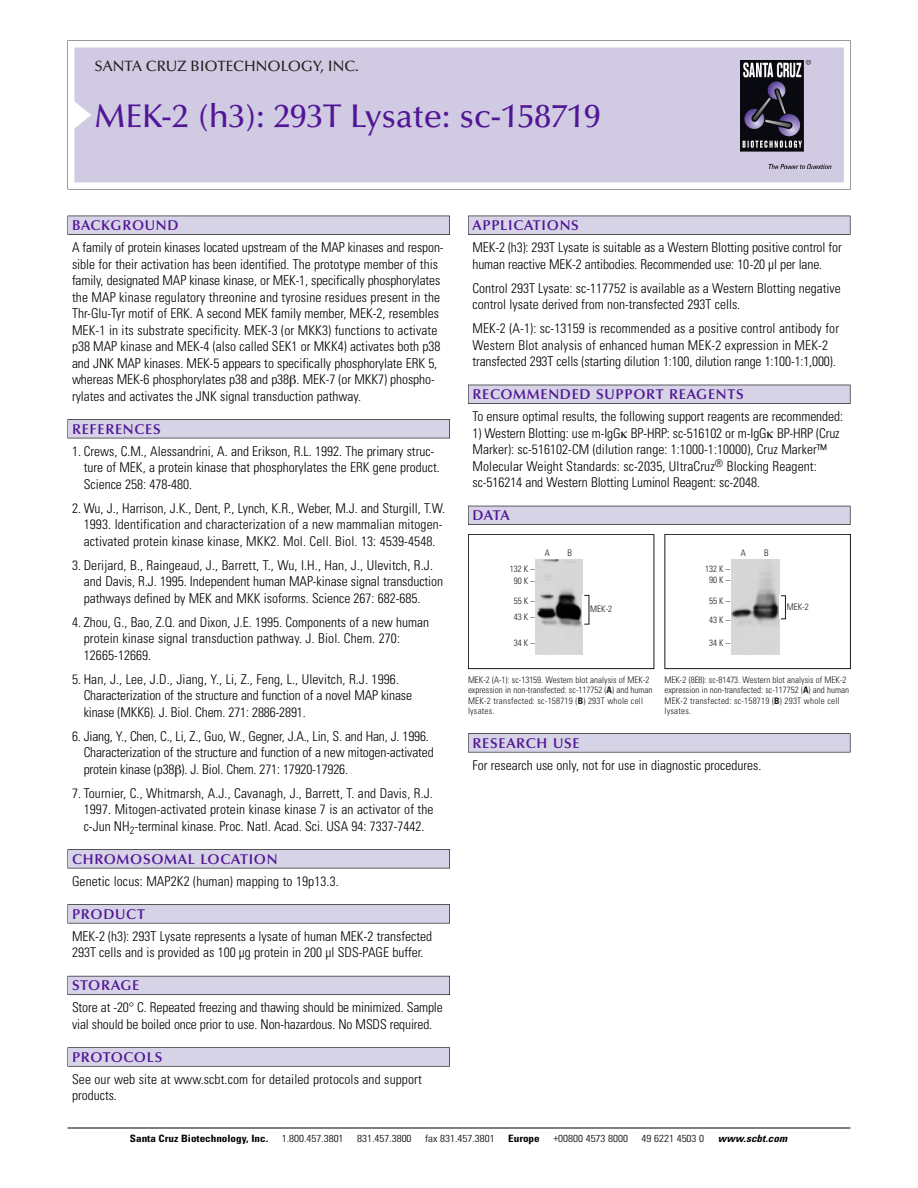
<style>
.page{position:relative;width:918px;height:1188px;background:#fff}
.page>*{position:absolute;margin:0;border:0;box-sizing:border-box;transform-origin:0 0}
.t1{font:500 33px "Optima";color:#511695}
.t2{font:500 15px "Optima";color:#231f20}
.t3{font:600 14.25px "Optima";letter-spacing:.05em;color:#511695}
.t4{font:300 condensed 13.5px/16.5px "Univers";color:#000}
.t5{font:300 condensed 10.2px "Univers";color:#000;scale:1.1 1}
.t6{font:700 condensed 10.2px "Univers";color:#000;scale:1.1 1}
.t7{font:italic 700 condensed 10.2px "Univers";letter-spacing:.005em;color:#000;scale:1.1 1}
.t8{font:9px/10.5px "Univers Condensed Light+ISDKNO";color:#191919}
.t9{font:9px/10.5px "Univers Condensed Light+CUHBWM";color:#191919}
.s1{font-family:"Univers Condensed Bold+KDZGBY"}
.s2{font-family:"Univers Condensed Bold+VWDSFQ"}
</style>
<div class="page">
<svg style="left:68px;top:40px;width:783px;height:149px"></svg>
<div style="left:74px;top:47px;width:770px;height:135px;background:#d1cae3"></div>
<img style="left:741px;top:60px;width:90px;height:108px">
<div style="left:68px;top:216px;width:382px;height:19px;background:#525155"></div>
<div style="left:68px;top:216px;width:381px;height:18px;background:#d7d3e7"></div>
<div style="left:68px;top:419px;width:382px;height:19px;background:#525155"></div>
<div style="left:68px;top:420px;width:381px;height:18px;background:#d7d3e7"></div>
<div style="left:68px;top:849px;width:382px;height:19px;background:#545357"></div>
<div style="left:68px;top:850px;width:381px;height:18px;background:#d7d3e7"></div>
<div style="left:68px;top:904px;width:382px;height:19px;background:#575759"></div>
<div style="left:68px;top:905px;width:381px;height:18px;background:#d7d3e7"></div>
<div style="left:68px;top:976px;width:382px;height:19px;background:#5b5a62"></div>
<div style="left:68px;top:976px;width:381px;height:18px;background:#d7d3e7"></div>
<div style="left:68px;top:1047px;width:382px;height:20px;background:#626263"></div>
<div style="left:68px;top:1048px;width:381px;height:18px;background:#d7d3e7"></div>
<hr style="left:68px;top:1128px;width:782px;height:1px;background:#000">
<div style="left:468px;top:216px;width:382px;height:19px;background:#525155"></div>
<div style="left:468px;top:216px;width:382px;height:18px;background:#d7d3e7"></div>
<div style="left:468px;top:385px;width:382px;height:19px;background:#515055"></div>
<div style="left:468px;top:385px;width:382px;height:18px;background:#d7d3e7"></div>
<div style="left:468px;top:506px;width:382px;height:19px;background:#525158"></div>
<div style="left:468px;top:506px;width:382px;height:18px;background:#d7d3e7"></div>
<div style="left:468px;top:733px;width:382px;height:19px;background:#575759"></div>
<div style="left:468px;top:734px;width:382px;height:18px;background:#d7d3e7"></div>
<div style="left:468px;top:534px;width:186px;height:135px;border:1px solid #191919"></div>
<img style="left:536px;top:559px;width:47px;height:96px">
<div style="left:664px;top:534px;width:187px;height:135px;border:1px solid #191919"></div>
<img style="left:731px;top:559px;width:48px;height:96px">
<div style="left:781px;top:596px;width:5px;height:23px;border:1px solid #191919"></div>
<p class="t2" style="left:94px;top:61px;width:266px">SANTA CRUZ BIOTECHNOLOGY, INC.</p>
<h1 class="t1" style="left:94px;top:103px;width:508px">MEK-2 (h3): 293T Lysate: sc-158719</h1>
<p class="t3" style="left:72px;top:219px;width:108px">BACKGROUND</p>
<p class="t4" style="left:72px;top:240px;width:373px">A family of protein kinases located upstream of the MAP kinases and respon&shy;sible for their activation has been identified. The prototype member of this family, designated MAP kinase kinase, or MEK-1, specifically phosphorylates the MAP kinase regulatory threonine and tyrosine residues present in the Thr-Glu-Tyr motif of ERK. A second MEK family member, MEK-2, resembles MEK-1 in its substrate specificity. MEK-3 (or MKK3) functions to activate p38 MAP kinase and MEK-4 (also called SEK1 or MKK4) activates both p38 and JNK MAP kinases. MEK-5 appears to specifically phosphorylate ERK 5, whereas MEK-6 phosphorylates p38 and p38 . MEK-7 (or MKK7) phospho&shy;rylates and activates the JNK signal transduction pathway.</p>
<p class="t3" style="left:72px;top:423px;width:90px">REFERENCES</p>
<p class="t4" style="left:84px;top:444px;width:358px;text-indent:-12px">1. Crews, C.M., Alessandrini, A. and Erikson, R.L. 1992. The primary struc&shy;ture of MEK, a protein kinase that phosphorylates the ERK gene product.<br>Science 258: 478-480.</p>
<p class="t4" style="left:84px;top:501px;width:363px;text-indent:-12px">2. Wu, J., Harrison, J.K., Dent, P., Lynch, K.R., Weber, M.J. and Sturgill, T.W.<br>1993. Identification and characterization of a new mammalian mitogen&shy;activated protein kinase kinase, MKK2. Mol. Cell. Biol. 13: 4539-4548.</p>
<p class="t4" style="left:84px;top:558px;width:361px;text-indent:-12px">3. Derijard, B., Raingeaud, J., Barrett, T., Wu, I.H., Han, J., Ulevitch, R.J. and Davis, R.J. 1995. Independent human MAP-kinase signal transduction pathways defined by MEK and MKK isoforms. Science 267: 682-685.</p>
<p class="t4" style="left:84px;top:615px;width:347px;text-indent:-12px">4. Zhou, G., Bao, Z.Q. and Dixon, J.E. 1995. Components of a new human protein kinase signal transduction pathway. J. Biol. Chem. 270:<br>12665-12669.</p>
<p class="t4" style="left:84px;top:672px;width:330px;text-indent:-12px">5. Han, J., Lee, J.D., Jiang, Y., Li, Z., Feng, L., Ulevitch, R.J. 1996.<br>Characterization of the structure and function of a novel MAP kinase kinase (MKK6). J. Biol. Chem. 271: 2886-2891.</p>
<p class="t4" style="left:84px;top:729px;width:351px;text-indent:-12px">6. Jiang, Y., Chen, C., Li, Z., Guo, W., Gegner, J.A., Lin, S. and Han, J. 1996.<br>Characterization of the structure and function of a new mitogen-activated protein kinase (p38 ). J. Biol. Chem. 271: 17920-17926.</p>
<p class="t4" style="left:84px;top:786px;width:351px;text-align:justify;text-indent:-12px">7. Tournier, C., Whitmarsh, A.J., Cavanagh, J., Barrett, T. and Davis, R.J.<br>1997. Mitogen-activated protein kinase kinase 7 is an activator of the c-Jun NH<sub>2</sub>-terminal kinase. Proc. Natl. Acad. Sci. USA 94: 7337-7442.</p>
<p class="t3" style="left:72px;top:853px;width:207px">CHROMOSOMAL LOCATION</p>
<p class="t4" style="left:72px;top:874px;width:268px">Genetic locus: MAP2K2 (human) mapping to 19p13.3.</p>
<p class="t3" style="left:72px;top:908px;width:74px">PRODUCT</p>
<p class="t4" style="left:72px;top:929px;width:362px">MEK-2 (h3): 293T Lysate represents a lysate of human MEK-2 transfected<br>293T cells and is provided as 100 µg protein in 200 µl SDS-PAGE buffer.</p>
<p class="t3" style="left:72px;top:980px;width:69px">STORAGE</p>
<p class="t4" style="left:72px;top:1000px;width:372px">Store at -20° C. Repeated freezing and thawing should be minimized. Sample vial should be boiled once prior to use. Non-hazardous. No MSDS required.</p>
<p class="t3" style="left:72px;top:1051px;width:92px">PROTOCOLS</p>
<p class="t4" style="left:72px;top:1072px;width:351px">See our web site at www.scbt.com for detailed protocols and support products.</p>
<p class="t3" style="left:473px;top:219px;width:108px">APPLICATIONS</p>
<p class="t4" style="left:473px;top:240px;width:371px">MEK-2 (h3): 293T Lysate is suitable as a Western Blotting positive control for human reactive MEK-2 antibodies. Recommended use: 10-20 µl per lane.</p>
<p class="t4" style="left:473px;top:281px;width:370px">Control 293T Lysate: sc-117752 is available as a Western Blotting negative control lysate derived from non-transfected 293T cells.</p>
<p class="t4" style="left:473px;top:321px;width:368px">MEK-2 (A-1): sc-13159 is recommended as a positive control antibody for<br>Western Blot analysis of enhanced human MEK-2 expression in MEK-2 transfected 293T cells (starting dilution 1:100, dilution range 1:100-1:1,000).</p>
<p class="t3" style="left:473px;top:389px;width:273px">RECOMMENDED SUPPORT REAGENTS</p>
<p class="t4" style="left:473px;top:409px;width:372px">To ensure optimal results, the following support reagents are recommended:</p>
<p class="t4" style="left:473px;top:426px;width:369px">1) Western Blotting: use m-IgG BP-HRP: sc-516102 or m-IgG BP-HRP (Cruz Marker): sc-516102-CM (dilution range: 1:1000-1:10000), Cruz Marker™ Molecular Weight Standards: sc-2035, UltraCruz<sup>®</sup> Blocking Reagent: sc-516214 and Western Blotting Luminol Reagent: sc-2048.</p>
<p class="t3" style="left:473px;top:510px;width:39px">DATA</p>
<p class="t8" style="left:545px;top:548px;width:7px">A</p>
<p class="t8" style="left:567px;top:548px;width:6px">B</p>
<p class="t9" style="left:741px;top:548px;width:7px">A</p>
<p class="t9" style="left:764px;top:548px;width:6px">B</p>
<p class="t8" style="left:510px;top:563px;width:26px;line-height:12.5px;text-align:center">132 K –<br>90K–</p>
<p class="t8" style="left:514px;top:593px;width:22px;line-height:16.5px">55K–<br>43K–</p>
<p class="t8" style="left:514px;top:638px;width:22px">34K–</p>
<p class="t8" style="left:590px;top:604px;width:23px">MEK-2</p>
<p class="t9" style="left:705px;top:565px;width:26px;text-align:center">132 K –<br>90K–</p>
<p class="t9" style="left:709px;top:592px;width:22px;line-height:19px">55K–<br>43K–</p>
<p class="t9" style="left:709px;top:639px;width:22px">34K–</p>
<p class="t9" style="left:787px;top:602px;width:23px">MEK-2</p>
<p class="t8" style="left:468px;top:675px;width:186px">MEK-2 (A-1): sc-13159. Western blot analysis of MEK-2 expression in non-transfected: sc-117752 (<span class="s1">A</span>) and human MEK-2 transfected: sc-158719 (<span class="s1">B</span>) 293T whole cell lysates.</p>
<p class="t9" style="left:664px;top:675px;width:186px">MEK-2 (8E8): sc-81473. Western blot analysis of MEK-2 expression in non-transfected: sc-117752 (<span class="s2">A</span>) and human MEK-2 transfected: sc-158719 (<span class="s2">B</span>) 293T whole cell lysates.</p>
<p class="t3" style="left:473px;top:737px;width:109px">RESEARCH USE</p>
<p class="t4" style="left:473px;top:758px;width:290px">For research use only, not for use in diagnostic procedures.</p>
<p class="t6" style="left:130px;top:1135px;width:127px">Santa Cruz Biotechnology, Inc.</p>
<p class="t5" style="left:282px;top:1135px;width:58px">1.800.457.3801</p>
<p class="t5" style="left:357px;top:1135px;width:51px">831.457.3800</p>
<p class="t5" style="left:425px;top:1135px;width:65px">fax 831.457.3801</p>
<p class="t6" style="left:508px;top:1135px;width:30px">Europe</p>
<p class="t5" style="left:553px;top:1135px;width:69px">+00800 4573 8000</p>
<p class="t5" style="left:642px;top:1135px;width:58px">49 6221 4503 0</p>
<p class="t7" style="left:718px;top:1135px;width:64px">www.scbt.com</p>
</div>
